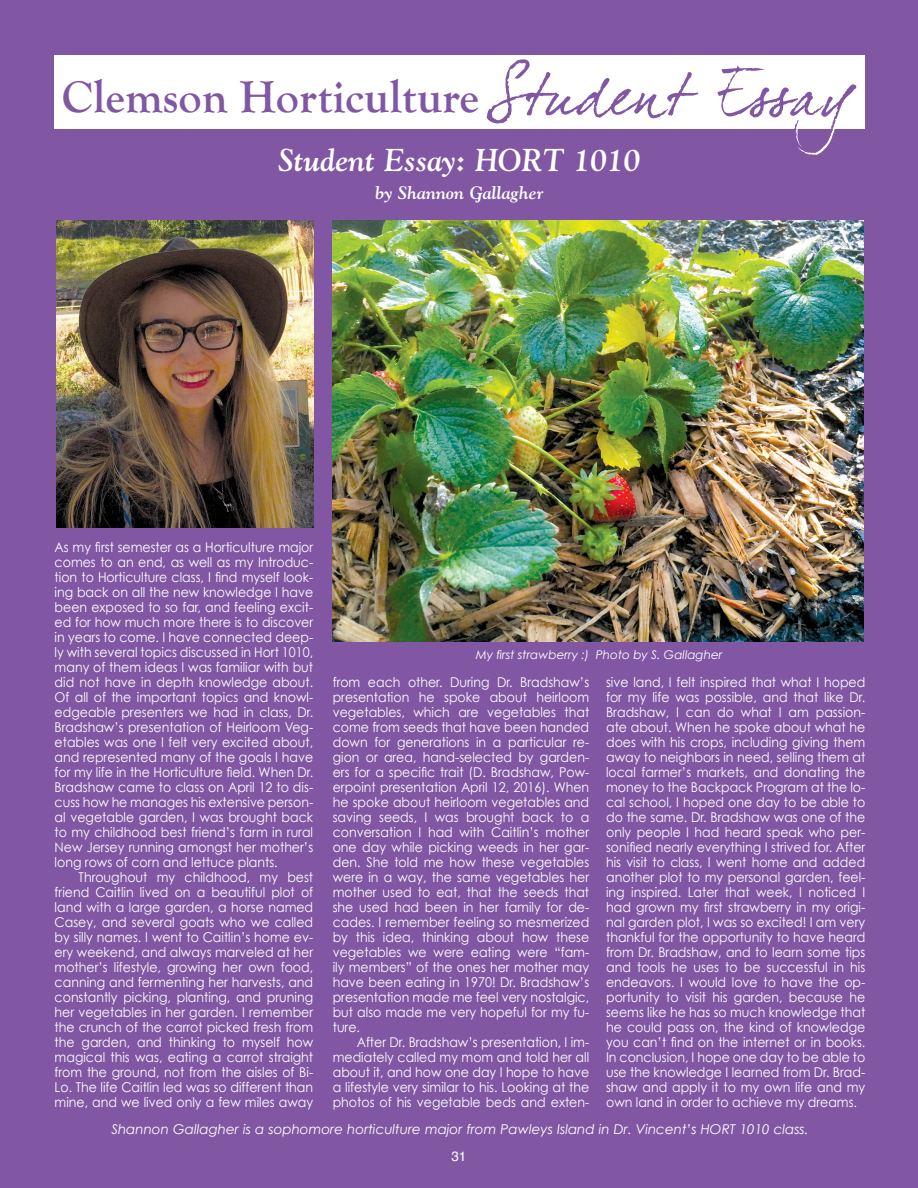
<style>
.page{position:relative;width:918px;height:1188px;background:#8157a4}
.page>*{position:absolute;margin:0;border:0;box-sizing:border-box;transform-origin:0 0}
.t1{font:700 46.2px "Goudy Old Style T";color:#8157a4}
.t2{font:italic 700 31.5px "Goudy";color:#fff;scale:.95 1}
.t3{font:italic 700 18px "Goudy";color:#fff}
.t4{font:13.5px/15px "Century Gothic";color:#fff;text-align:justify;scale:.93 1}
.t5{font:italic 13.5px "Century Gothic";color:#fff}
.t6{font:13.5px "Helvetica";color:#fff}
.Body{font:italic 12px "Century Gothic";color:#fff}
</style>
<div class="page">
<div style="left:55px;top:55px;width:810px;height:74px;background:#fff"></div>
<svg style="left:487px;top:59px;width:370px;height:96px"></svg>
<img style="left:333px;top:220px;width:531px;height:422px">
<img style="left:57px;top:220px;width:256px;height:308px">
<p class="t1" style="left:62px;top:71px;width:419px">Clemson Horticulture</p>
<p class="t2" style="left:279px;top:140px;width:382px">Student Essay: HORT 1010</p>
<p class="t3" style="left:376px;top:182px;width:170px">by Shannon Gallagher</p>
<p class="t4" style="left:55px;top:540px;width:280px">As my first semester as a Horticulture major comes to an end, as well as my Introduc&shy;tion to Horticulture class, I find myself look&shy;ing back on all the new knowledge I have been exposed to so far, and feeling excit&shy;ed for how much more there is to discover in years to come. I have connected deep&shy;ly with several topics discussed in Hort 1010, many of them ideas I was familiar with but did not have in depth knowledge about.<br>Of all of the important topics and knowl&shy;edgeable presenters we had in class, Dr.<br>Bradshaw’s presentation of Heirloom Veg&shy;etables was one I felt very excited about, and represented many of the goals I have for my life in the Horticulture field. When Dr.<br>Bradshaw came to class on April 12 to dis&shy;cuss how he manages his extensive person&shy;al vegetable garden, I was brought back to my childhood best friend’s farm in rural New Jersey running amongst her mother’s long rows of corn and lettuce plants.</p>
<p class="t4" style="left:55px;top:870px;width:280px;text-indent:24px">Throughout my childhood, my best friend Caitlin lived on a beautiful plot of land with a large garden, a horse named Casey, and several goats who we called by silly names. I went to Caitlin’s home ev&shy;ery weekend, and always marveled at her mother’s lifestyle, growing her own food, canning and fermenting her harvests, and constantly picking, planting, and pruning her vegetables in her garden. I remember the crunch of the carrot picked fresh from the garden, and thinking to myself how magical this was, eating a carrot straight from the ground, not from the aisles of Bi-Lo. The life Caitlin led was so different than mine, and we lived only a few miles away</p>
<p class="Body" style="left:476px;top:647px;width:248px">My first strawberry :) Photo by S. Gallagher</p>
<p class="t4" style="left:606px;top:674px;width:280px">sive land, I felt inspired that what I hoped for my life was possible, and that like Dr.<br>Bradshaw, I can do what I am passion&shy;ate about. When he spoke about what he does with his crops, including giving them away to neighbors in need, selling them at local farmer’s markets, and donating the money to the Backpack Program at the lo&shy;cal school, I hoped one day to be able to do the same. Dr. Bradshaw was one of the only people I had heard speak who per&shy;sonified nearly everything I strived for. After his visit to class, I went home and added another plot to my personal garden, feel&shy;ing inspired. Later that week, I noticed I had grown my first strawberry in my origi&shy;nal garden plot, I was so excited! I am very thankful for the opportunity to have heard from Dr. Bradshaw, and to learn some tips and tools he uses to be successful in his endeavors. I would love to have the op&shy;portunity to visit his garden, because he seems like he has so much knowledge that he could pass on, the kind of knowledge you can’t find on the internet or in books.<br>In conclusion, I hope one day to be able to use the knowledge I learned from Dr. Brad&shy;shaw and apply it to my own life and my own land in order to achieve my dreams.</p>
<p class="t5" style="left:111px;top:1120px;width:699px">Shannon Gallagher is a sophomore horticulture major from Pawleys Island in Dr. Vincent’s HORT 1010 class.</p>
<p class="t4" style="left:333px;top:674px;width:277px">from each other. During Dr. Bradshaw’s presentation he spoke about heirloom vegetables, which are vegetables that come from seeds that have been handed down for generations in a particular re&shy;gion or area, hand-selected by garden&shy;ers for a specific trait (D. Bradshaw, Pow&shy;erpoint presentation April 12, 2016). When he spoke about heirloom vegetables and saving seeds, I was brought back to a conversation I had with Caitlin’s mother one day while picking weeds in her gar&shy;den. She told me how these vegetables were in a way, the same vegetables her mother used to eat, that the seeds that she used had been in her family for de&shy;cades. I remember feeling so mesmerized by this idea, thinking about how these vegetables we were eating were “fam&shy;ily members” of the ones her mother may have been eating in 1970! Dr. Bradshaw’s presentation made me feel very nostalgic, but also made me very hopeful for my fu&shy;ture.</p>
<p class="t4" style="left:333px;top:1034px;width:277px;text-indent:24px">After Dr. Bradshaw’s presentation, I im&shy;mediately called my mom and told her all about it, and how one day I hope to have a lifestyle very similar to his. Looking at the photos of his vegetable beds and exten-</p>
<p class="t6" style="left:451px;top:1145px;width:17px">31</p>
</div>
